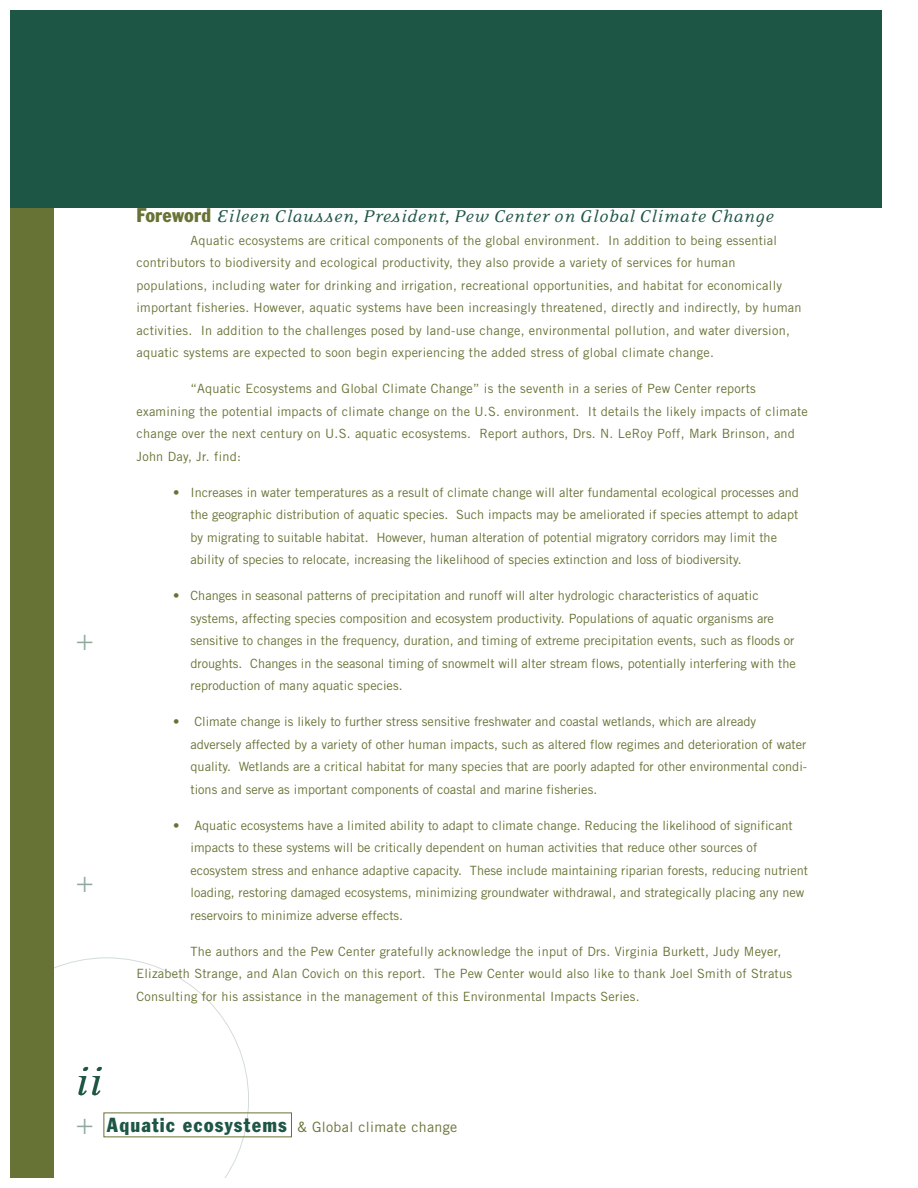
<style>
.page{position:relative;width:918px;height:1188px;background:#fff}
.page>*{position:absolute;margin:0;border:0;box-sizing:border-box;transform-origin:0 0}
.t1{font:italic 45px "Eidetic Serif";color:#1e5646}
.t2{font:300 30px "Akzidenz Grotesk";color:#8daa9c}
.t3{font:italic 19.5px "Eidetic Serif";letter-spacing:.015em;color:#1e5646}
.t4{font:14.25px "Trade Gothic";letter-spacing:.025em;color:#677335}
.t5{font:12.75px/22.5px "Trade Gothic";color:#677335}
.t6{font:12.75px/22.5px "Trade Gothic";letter-spacing:.02em;color:#677335}
.s1{font-family:"Franklin Gothic BT";font-style:normal;font-stretch:condensed;color:#677335}
.s2{font-family:"Akzidenz Grotesk";font-weight:300;font-size:30px;color:#8daa9c}
.s3{font-family:"Franklin Gothic BT";font-stretch:condensed;font-size:19.95px;color:#1e5646}
</style>
<div class="page">
<svg style="left:54px;top:957px;width:195px;height:221px"></svg>
<div style="left:10px;top:208px;width:44px;height:970px;background:#677335"></div>
<div style="left:10px;top:10px;width:872px;height:198px;background:#1e5646"></div>
<h2 class="t2" style="left:76px;top:628px;width:19px">+</h2>
<h2 class="t2" style="left:76px;top:870px;width:19px">+</h2>
<h1 class="t1" style="left:74px;top:1053px;width:29px">ii</h1>
<h3 class="t3" style="left:136px;top:204px;width:639px"><span class="s1">Foreword</span> Eileen Claussen, President, Pew Center on Global Climate Change</h3>
<p class="t6" style="left:136px;top:230px;width:667px;text-indent:54px">Aquatic ecosystems are critical components of the global environment. In addition to being essential contributors to biodiversity and ecological productivity, they also provide a variety of services for human populations, including water for drinking and irrigation, recreational opportunities, and habitat for economically important fisheries. However, aquatic systems have been increasingly threatened, directly and indirectly, by human activities. In addition to the challenges posed by land-use change, environmental pollution, and water diversion, aquatic systems are expected to soon begin experiencing the added stress of global climate change.</p>
<p class="t6" style="left:136px;top:378px;width:673px;text-indent:54px">“Aquatic Ecosystems and Global Climate Change” is the seventh in a series of Pew Center reports examining the potential impacts of climate change on the U.S. environment. It details the likely impacts of climate change over the next century on U.S. aquatic ecosystems. Report authors, Drs. N. LeRoy Poff, Mark Brinson, and John Day, Jr. find:</p>
<p class="t5" style="left:190px;top:482px;width:610px;text-indent:-17px">• Increases in water temperatures as a result of climate change will alter fundamental ecological processes and the geographic distribution of aquatic species. Such impacts may be ameliorated if species attempt to adapt by migrating to suitable habitat. However, human alteration of potential migratory corridors may limit the ability of species to relocate, increasing the likelihood of species extinction and loss of biodiversity.</p>
<p class="t5" style="left:190px;top:585px;width:607px;text-indent:-17px">• Changes in seasonal patterns of precipitation and runoff will alter hydrologic characteristics of aquatic systems, affecting species composition and ecosystem productivity. Populations of aquatic organisms are sensitive to changes in the frequency, duration, and timing of extreme precipitation events, such as floods or droughts. Changes in the seasonal timing of snowmelt will alter stream flows, potentially interfering with the reproduction of many aquatic species.</p>
<p class="t5" style="left:190px;top:711px;width:618px;text-indent:-17px">• Climate change is likely to further stress sensitive freshwater and coastal wetlands, which are already adversely affected by a variety of other human impacts, such as altered flow regimes and deterioration of water quality. Wetlands are a critical habitat for many species that are poorly adapted for other environmental condi&shy;tions and serve as important components of coastal and marine fisheries.</p>
<p class="t5" style="left:190px;top:815px;width:619px;text-indent:-17px">• Aquatic ecosystems have a limited ability to adapt to climate change. Reducing the likelihood of significant impacts to these systems will be critically dependent on human activities that reduce other sources of ecosystem stress and enhance adaptive capacity. These include maintaining riparian forests, reducing nutrient loading, restoring damaged ecosystems, minimizing groundwater withdrawal, and strategically placing any new reservoirs to minimize adverse effects.</p>
<p class="t6" style="left:136px;top:941px;width:657px;text-indent:54px">The authors and the Pew Center gratefully acknowledge the input of Drs. Virginia Burkett, Judy Meyer,<br>Elizabeth Strange, and Alan Covich on this report. The Pew Center would also like to thank Joel Smith of Stratus<br>Consulting for his assistance in the management of this Environmental Impacts Series.</p>
<p class="t4" style="left:76px;top:1122px;width:383px"><span class="s2">+</span> <span class="s3">Aquatic ecosystems</span> &amp; Global climate change</p>
</div>
